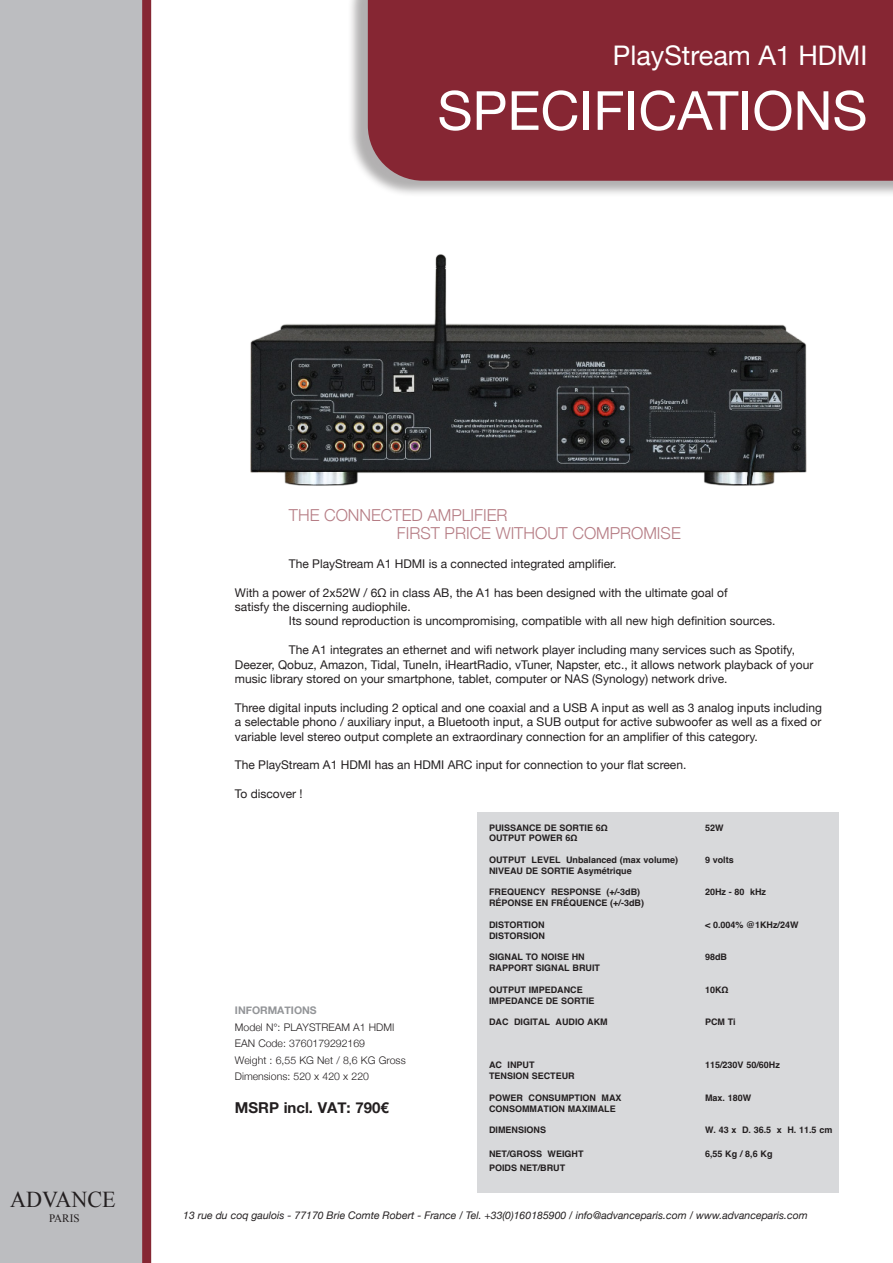
<style>
.page{position:relative;width:893px;height:1263px;background:#fff}
.page>*{position:absolute;margin:0;border:0;box-sizing:border-box;transform-origin:0 0}
.t1{font:54px "Helvetica Neue";color:#fff}
.t2{font:27px "Helvetica Neue";color:#fff}
.t3{font:22.65px "Times New Roman";color:#231f20}
.t4{font:300 16.5px "Helvetica Neue";color:#b67d85}
.Normal_e{font:700 15px "Helvetica Neue";color:#231f20}
.t5{font:12px/14.4px "Helvetica Neue";color:#231f20}
.t6{font:11.4px "Times New Roman";color:#231f20}
.t7{font:italic 10.5px "Helvetica Neue";color:#231f20}
.Normal_e-2{font:300 10.5px "Helvetica Neue";color:#231f20}
.Normal_e-3{font:700 10.5px "Helvetica Neue";color:#939598}
.Normal_e-4{font:700 9px "Helvetica";color:#231f20}
</style>
<div class="page">
<div style="left:478px;top:812px;width:361px;height:380px;background:#d8d9db"></div>
<div style="left:0;top:0;width:144px;height:1263px;background:#bcbdc0"></div>
<div style="left:142px;top:0;width:9px;height:1263px;background:#862633"></div>
<img style="left:250px;top:254px;width:557px;height:232px">
<div style="left:347px;top:0;width:546px;height:198px;background:#231f20;opacity:.35"></div>
<div style="left:368px;top:0;width:525px;height:181px;background:#862633"></div>
<p class="t2" style="left:613px;top:36px;width:256px">PlayStream A1 HDMI</p>
<p class="t1" style="left:437px;top:72px;width:431px">SPECIFICATIONS</p>
<p class="t3" style="left:10px;top:1184px;width:107px">ADVANCE</p>
<p class="t6" style="left:49px;top:1210px;width:32px">PARIS</p>
<p class="t4" style="left:289px;top:502px;width:220px">THE CONNECTED AMPLIFIER</p>
<p class="t4" style="left:397px;top:520px;width:285px">FIRST PRICE WITHOUT COMPROMISE</p>
<p class="t5" style="left:289px;top:557px;width:329px">The PlayStream A1 HDMI is a connected integrated amplifier.</p>
<p class="t5" style="left:235px;top:586px;width:494px">With a power of 2x52W / 6Ω in class AB, the A1 has been designed with the ultimate goal of</p>
<p class="t5" style="left:235px;top:600px;width:177px">satisfy the discerning audiophile.</p>
<p class="t5" style="left:289px;top:615px;width:488px">Its sound reproduction is uncompromising, compatible with all new high definition sources.</p>
<p class="t5" style="left:235px;top:643px;width:580px;text-indent:54px">The A1 integrates an ethernet and wifi network player including many services such as Spotify,<br>Deezer, Qobuz, Amazon, Tidal, TuneIn, iHeartRadio, vTuner, Napster, etc., it allows network playback of your music library stored on your smartphone, tablet, computer or NAS (Synology) network drive.</p>
<p class="t5" style="left:235px;top:701px;width:589px;text-align:justify">Three digital inputs including 2 optical and one coaxial and a USB A input as well as 3 analog inputs including a selectable phono / auxiliary input, a Bluetooth input, a SUB output for active subwoofer as well as a fixed or variable level stereo output complete an extraordinary connection for an amplifier of this category.</p>
<p class="t5" style="left:235px;top:759px;width:453px">The PlayStream A1 HDMI has an HDMI ARC input for connection to your flat screen.</p>
<p class="t5" style="left:235px;top:787px;width:69px">To discover !</p>
<p class="Normal_e-3" style="left:235px;top:1002px;width:83px">INFORMATIONS</p>
<p class="Normal_e-2" style="left:235px;top:1018px;width:161px">Model N°: PLAYSTREAM A1 HDMI</p>
<p class="Normal_e-2" style="left:235px;top:1035px;width:132px">EAN Code: 3760179292169</p>
<p class="Normal_e-2" style="left:235px;top:1051px;width:172px">Weight : 6,55 KG Net / 8,6 KG Gross</p>
<p class="Normal_e-2" style="left:235px;top:1068px;width:136px">Dimensions: 520 x 420 x 220</p>
<p class="Normal_e" style="left:235px;top:1096px;width:155px">MSRP incl. VAT: 790€</p>
<p class="Normal_e-4" style="left:489px;top:822px;width:120px">PUISSANCE DE SORTIE 6Ω</p>
<p class="Normal_e-4" style="left:705px;top:822px;width:20px">52W</p>
<p class="Normal_e-4" style="left:489px;top:833px;width:90px">OUTPUT POWER 6Ω</p>
<p class="Normal_e-4" style="left:489px;top:854px;width:191px">OUTPUT LEVEL Unbalanced (max volume)</p>
<p class="Normal_e-4" style="left:705px;top:854px;width:30px">9 volts</p>
<p class="Normal_e-4" style="left:489px;top:865px;width:144px">NIVEAU DE SORTIE Asymétrique</p>
<p class="Normal_e-4" style="left:489px;top:887px;width:153px">FREQUENCY RESPONSE (+/-3dB)</p>
<p class="Normal_e-4" style="left:705px;top:887px;width:63px">20Hz - 80 kHz</p>
<p class="Normal_e-4" style="left:489px;top:898px;width:157px">RÉPONSE EN FRÉQUENCE (+/-3dB)</p>
<p class="Normal_e-4" style="left:489px;top:919px;width:57px">DISTORTION</p>
<p class="Normal_e-4" style="left:705px;top:919px;width:95px">&lt; 0.004% @1KHz/24W</p>
<p class="Normal_e-4" style="left:489px;top:930px;width:58px">DISTORSION</p>
<p class="Normal_e-4" style="left:489px;top:952px;width:97px">SIGNAL TO NOISE HN</p>
<p class="Normal_e-4" style="left:705px;top:952px;width:24px">98dB</p>
<p class="Normal_e-4" style="left:489px;top:962px;width:113px">RAPPORT SIGNAL BRUIT</p>
<p class="Normal_e-4" style="left:489px;top:984px;width:95px">OUTPUT IMPEDANCE</p>
<p class="Normal_e-4" style="left:705px;top:984px;width:25px">10KΩ</p>
<p class="Normal_e-4" style="left:489px;top:995px;width:107px">IMPEDANCE DE SORTIE</p>
<p class="Normal_e-4" style="left:489px;top:1016px;width:120px">DAC DIGITAL AUDIO AKM</p>
<p class="Normal_e-4" style="left:705px;top:1016px;width:32px">PCM Ti</p>
<p class="Normal_e-4" style="left:489px;top:1060px;width:47px">AC INPUT</p>
<p class="Normal_e-4" style="left:705px;top:1060px;width:76px">115/230V 50/60Hz</p>
<p class="Normal_e-4" style="left:489px;top:1070px;width:87px">TENSION SECTEUR</p>
<p class="Normal_e-4" style="left:489px;top:1092px;width:134px">POWER CONSUMPTION MAX</p>
<p class="Normal_e-4" style="left:705px;top:1092px;width:48px">Max. 180W</p>
<p class="Normal_e-4" style="left:489px;top:1103px;width:128px">CONSOMMATION MAXIMALE</p>
<p class="Normal_e-4" style="left:489px;top:1124px;width:59px">DIMENSIONS</p>
<p class="Normal_e-4" style="left:705px;top:1124px;width:129px">W. 43 x D. 36.5 x H. 11.5 cm</p>
<p class="Normal_e-4" style="left:489px;top:1148px;width:96px">NET/GROSS WEIGHT</p>
<p class="Normal_e-4" style="left:705px;top:1148px;width:69px">6,55 Kg / 8,6 Kg</p>
<p class="Normal_e-4" style="left:489px;top:1162px;width:78px">POIDS NET/BRUT</p>
<p class="t7" style="left:183px;top:1208px;width:626px">13 rue du coq gaulois - 77170 Brie Comte Robert - France / Tel. +33(0)160185900 / info@advanceparis.com / www.advanceparis.com</p>
</div>
